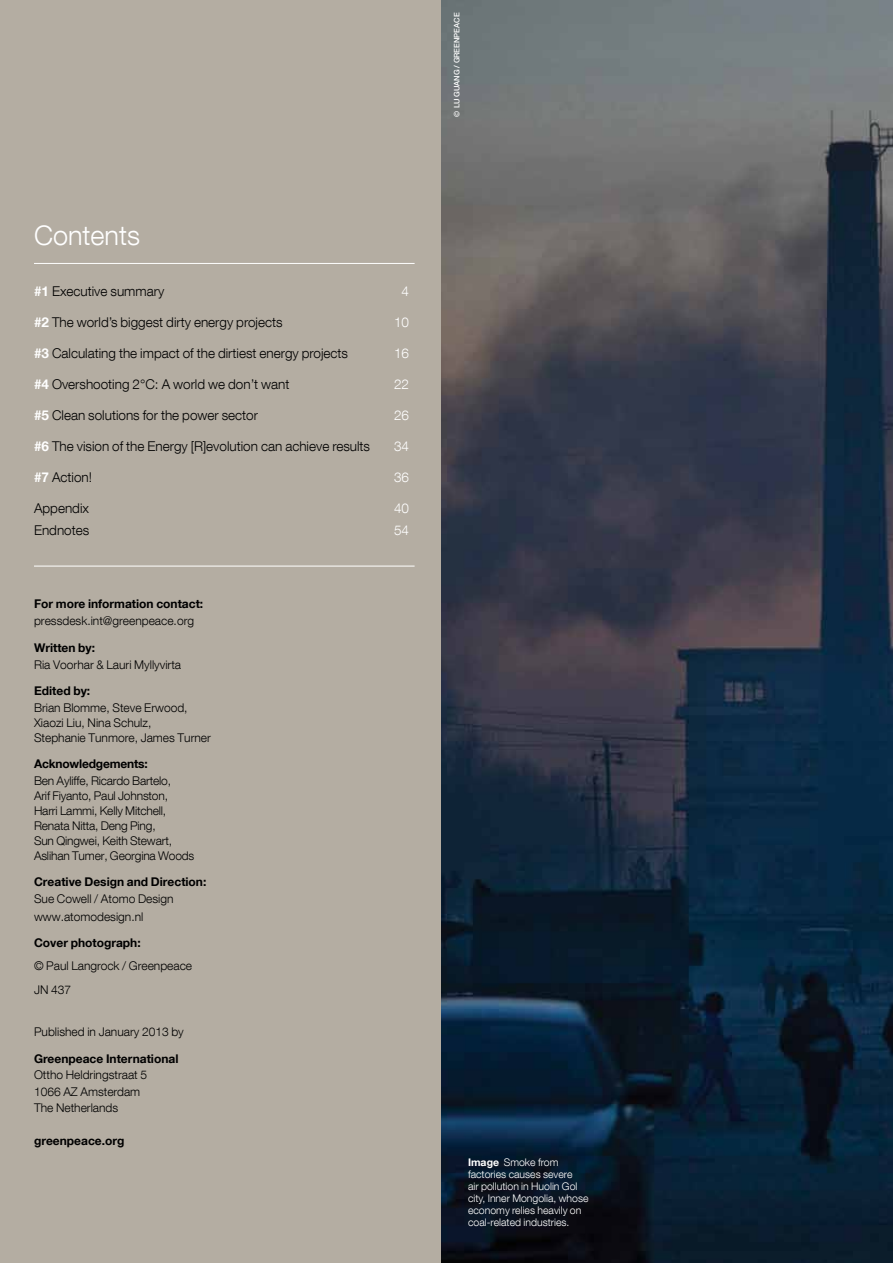
<style>
.page{position:relative;width:893px;height:1263px;background:#fff}
.page>*{position:absolute;margin:0;border:0;box-sizing:border-box;transform-origin:0 0}
.t1{font:300 27px "Helvetica Neue LT Com";color:#fff}
.t2{font:300 13.5px "Helvetica Neue LT Com";color:#000}
.t3{font:300 13.5px "Helvetica Neue LT Com";color:#fff}
.t4{font:300 12px/15px "Helvetica Neue LT Com";color:#000}
.t5{font:700 12px "Helvetica Neue LT Com";color:#000}
.t6{font:300 10.5px/12px "Helvetica Neue LT Com";color:#fff}
.t7{font:500 7.5px "Helvetica Neue LT Com";color:#fff}
.s1{font-weight:700;color:#fff}
.s2{font-weight:700}
</style>
<div class="page">
<img style="left:440px;top:0;width:453px;height:1263px">
<div style="left:0;top:0;width:440px;height:1263px;background:#b4ada2"></div>
<hr style="left:34px;top:566px;width:381px;height:1px;background:#fff">
<hr style="left:34px;top:263px;width:381px;height:1px;background:#fff">
<h1 class="t1" style="left:34px;top:219px;width:108px">Contents</h1>
<p class="t2" style="left:34px;top:283px;width:132px"><span class="s1">#1</span> Executive summary</p>
<p class="t3" style="left:402px;top:283px;width:9px">4</p>
<p class="t2" style="left:34px;top:314px;width:250px"><span class="s1">#2</span> The world’s biggest dirty energy projects</p>
<p class="t3" style="left:394px;top:314px;width:17px">10</p>
<p class="t2" style="left:34px;top:345px;width:316px"><span class="s1">#3</span> Calculating the impact of the dirtiest energy projects</p>
<p class="t3" style="left:394px;top:345px;width:17px">16</p>
<p class="t2" style="left:34px;top:376px;width:257px"><span class="s1">#4</span> Overshooting 2°C: A world we don’t want</p>
<p class="t3" style="left:394px;top:376px;width:17px">22</p>
<p class="t2" style="left:34px;top:407px;width:226px"><span class="s1">#5</span> Clean solutions for the power sector</p>
<p class="t3" style="left:394px;top:407px;width:17px">26</p>
<p class="t2" style="left:34px;top:438px;width:338px"><span class="s1">#6</span> The vision of the Energy [R]evolution can achieve results</p>
<p class="t3" style="left:394px;top:438px;width:17px">34</p>
<p class="t2" style="left:34px;top:469px;width:60px"><span class="s1">#7</span> Action!</p>
<p class="t3" style="left:394px;top:469px;width:17px">36</p>
<p class="t2" style="left:34px;top:500px;width:56px">Appendix</p>
<p class="t3" style="left:394px;top:500px;width:17px">40</p>
<p class="t2" style="left:34px;top:522px;width:57px">Endnotes</p>
<p class="t3" style="left:394px;top:522px;width:17px">54</p>
<p class="t5" style="left:34px;top:596px;width:171px">For more information contact:</p>
<p class="t4" style="left:34px;top:613px;width:162px">pressdesk.int@greenpeace.org</p>
<p class="t5" style="left:34px;top:640px;width:63px">Written by:</p>
<p class="t4" style="left:34px;top:657px;width:149px">Ria Voorhar &amp; Lauri Myllyvirta</p>
<p class="t5" style="left:34px;top:683px;width:58px">Edited by:</p>
<p class="t4" style="left:34px;top:700px;width:178px">Brian Blomme, Steve Erwood,<br>Xiaozi Liu, Nina Schulz,<br>Stephanie Tunmore, James Turner</p>
<p class="t5" style="left:34px;top:756px;width:115px">Acknowledgements:</p>
<p class="t4" style="left:34px;top:773px;width:162px">Ben Ayliffe, Ricardo Bartelo,<br>Arif Fiyanto, Paul Johnston,<br>Harri Lammi, Kelly Mitchell,<br>Renata Nitta, Deng Ping,<br>Sun Qingwei, Keith Stewart,<br>Aslihan Tumer, Georgina Woods</p>
<p class="t5" style="left:34px;top:874px;width:174px">Creative Design and Direction:</p>
<p class="t4" style="left:34px;top:890px;width:141px;line-height:17.1px">Sue Cowell / Atomo Design www.atomodesign.nl</p>
<p class="t5" style="left:34px;top:935px;width:108px">Cover photograph:</p>
<p class="t4" style="left:34px;top:954px;width:160px;line-height:24px">© Paul Langrock / Greenpeace<br>JN 437</p>
<p class="t4" style="left:34px;top:1024px;width:151px">Published in January 2013 by</p>
<p class="t5" style="left:34px;top:1051px;width:146px">Greenpeace International</p>
<p class="t4" style="left:34px;top:1067px;width:115px;line-height:16.5px">Ottho Heldringstraat 5<br>1066 AZ Amsterdam<br>The Netherlands</p>
<p class="t5" style="left:34px;top:1133px;width:92px">greenpeace.org</p>
<p class="t7" style="left:452px;top:117px;width:106px;rotate:-90deg">© LU GUANG / GREENPEACE</p>
<p class="t6" style="left:468px;top:1156px;width:122px"><span class="s2">Image</span> Smoke from factories causes severe<br>air pollution in Huolin Gol city, Inner Mongolia, whose economy relies heavily on coal-related industries.</p>
</div>
